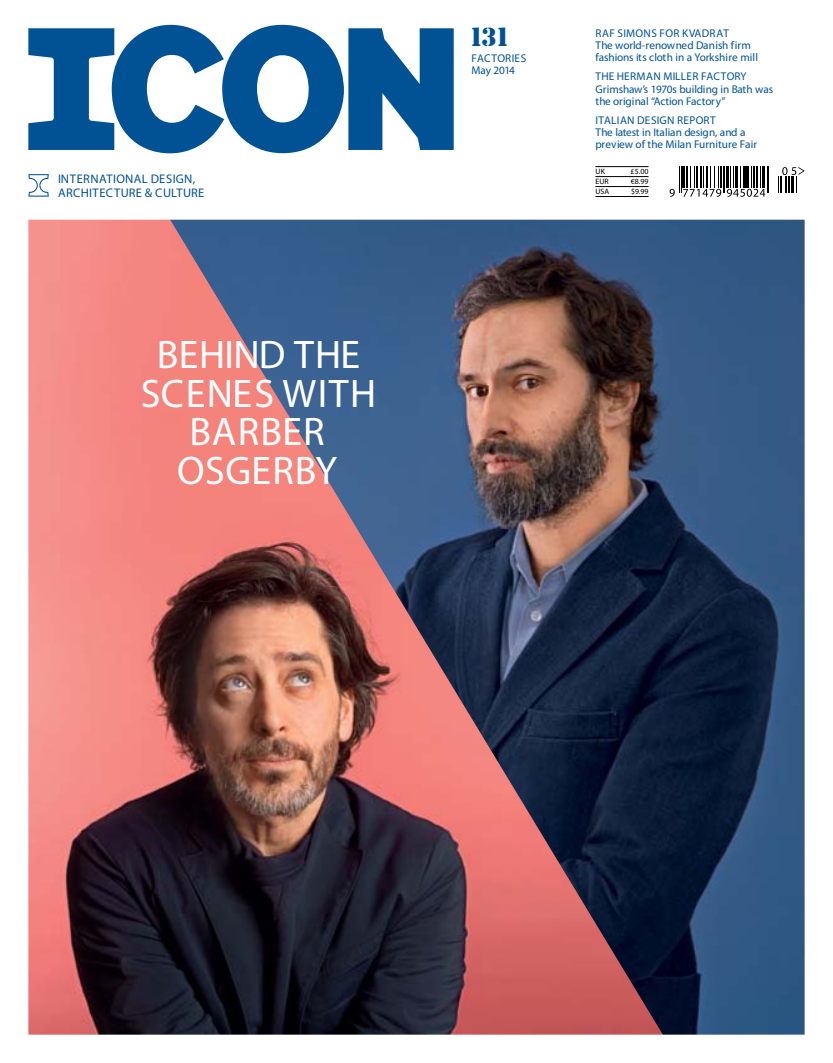
<style>
.page{position:relative;width:833px;height:1063px;background:#fff}
.page>*{position:absolute;margin:0;border:0;box-sizing:border-box;transform-origin:0 0}
.t1{font:40px/38.8px "Myriad Pro";letter-spacing:.02em;color:#fff;text-align:center}
.t2{font:27.5px "Stencil";color:#005295}
.t3{font:12.5px/13.8px "Myriad Pro";letter-spacing:.03em;color:#005295}
.t4{font:11.25px/12.1px "Myriad Pro";letter-spacing:.005em;color:#005295}
.t5{font:7.75px "Myriad Pro";letter-spacing:.015em;color:#000}
</style>
<div class="page">
<img style="left:28px;top:220px;width:142px;height:815px">
<img style="left:170px;top:220px;width:634px;height:815px">
<svg style="left:28px;top:25px;width:426px;height:128px"></svg>
<svg style="left:669px;top:166px;width:100px;height:31px"></svg>
<svg style="left:778px;top:167px;width:26px;height:26px"></svg>
<svg style="left:28px;top:174px;width:21px;height:23px"></svg>
<hr style="left:595px;top:166px;width:53px;height:1px;background:#000">
<hr style="left:595px;top:176px;width:53px;height:1px;background:#000">
<hr style="left:595px;top:186px;width:53px;height:1px;background:#000">
<hr style="left:595px;top:196px;width:53px;height:1px;background:#000">
<p class="t3" style="left:58px;top:172px;width:148px">INTERNATIONAL DESIGN,<br>ARCHITECTURE &amp; CULTURE</p>
<h1 class="t1" style="left:141px;top:334px;width:237px">BEHIND THE<br>SCENES WITH<br>BARBER<br>OSGERBY</h1>
<h2 class="t2" style="left:468px;top:26px;width:43px">131</h2>
<p class="t4" style="left:471px;top:52px;width:56px">FACTORIES<br>May 2014</p>
<p class="t4" style="left:595px;top:27px;width:164px">RAF SIMONS FOR KVADRAT<br>The world-renowned Danish firm fashions its cloth in a Yorkshire mill</p>
<p class="t4" style="left:595px;top:70px;width:179px">THE HERMAN MILLER FACTORY<br>Grimshaw’s 1970s building in Bath was the original “Action Factory”</p>
<p class="t4" style="left:595px;top:114px;width:163px">ITALIAN DESIGN REPORT<br>The latest in Italian design, and a preview of the Milan Furniture Fair</p>
<p class="t5" style="left:595px;top:167px;width:11px">UK</p>
<p class="t5" style="left:630px;top:167px;width:19px">£5.00</p>
<p class="t5" style="left:595px;top:177px;width:15px">EUR</p>
<p class="t5" style="left:630px;top:177px;width:19px">€8.99</p>
<p class="t5" style="left:595px;top:187px;width:15px">USA</p>
<p class="t5" style="left:631px;top:187px;width:19px">$9.99</p>
</div>
